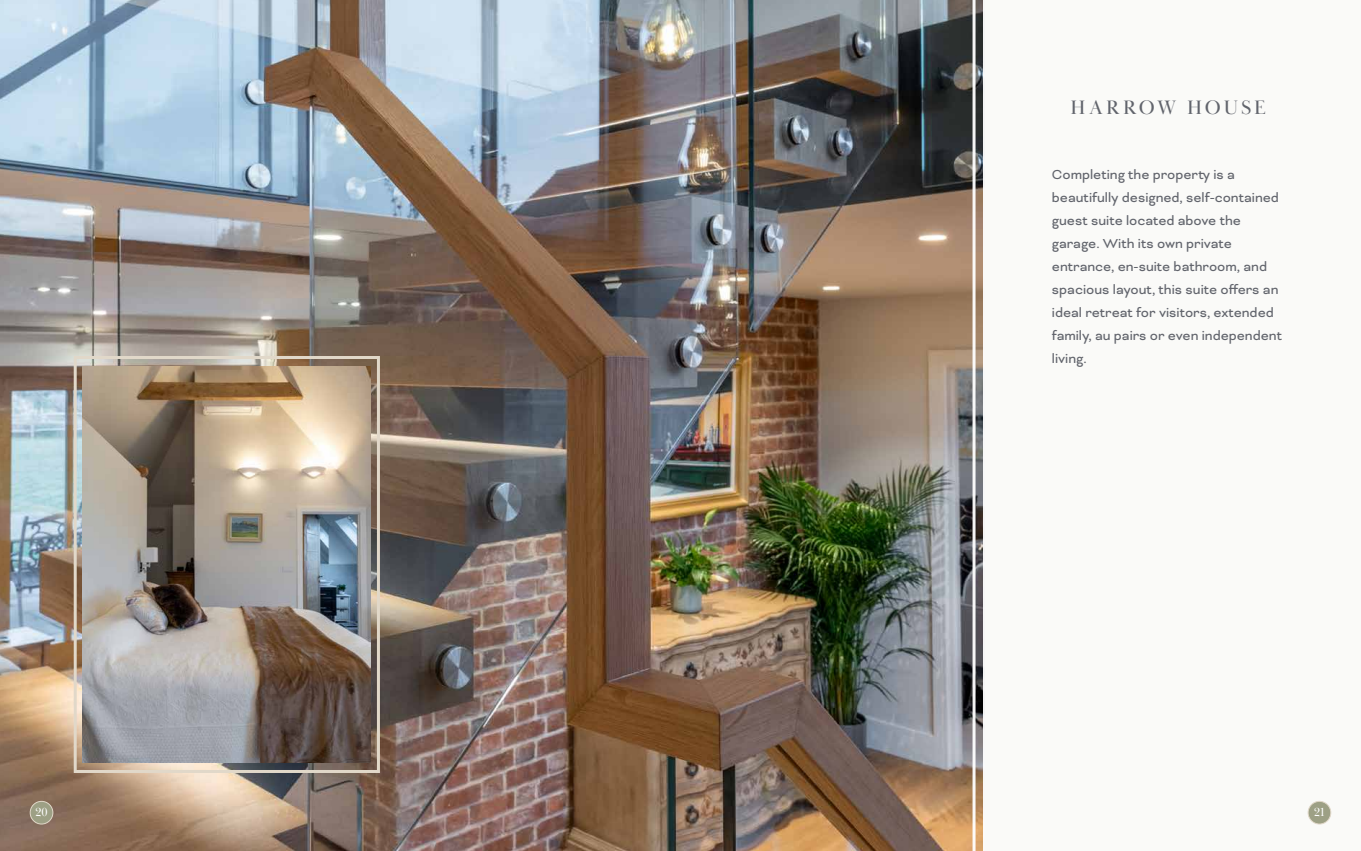
<style>
.page{position:relative;width:1361px;height:851px;background:#fff}
.page>*{position:absolute;margin:0;border:0;box-sizing:border-box;transform-origin:0 0}
.t1{font:20px "Baskerville Display PT";letter-spacing:.15em;color:#61646c}
.t2{font:15px/23px "Bicyclette";color:#61646c}
.t3{font:12px "Baskerville Display PT";color:#fff}
</style>
<div class="page">
<img style="left:0;top:0;width:982px;height:850px">
<div style="left:982px;top:0;width:379px;height:850px;background:#fafaf8"></div>
<hr style="left:972px;top:0;width:3px;height:850px;background:#fff">
<div style="left:74px;top:356px;width:306px;height:416px;border:3px solid #e1d8c9"></div>
<img style="left:83px;top:366px;width:288px;height:396px">
<div style="left:30px;top:801px;width:23px;height:22px;background:#9da085;border-radius:50%"></div>
<div style="left:30px;top:801px;width:23px;height:23px;border:1px solid #e1d8c9;border-radius:50%"></div>
<div style="left:1308px;top:801px;width:22px;height:22px;background:#9da085;border-radius:50%"></div>
<div style="left:1308px;top:801px;width:23px;height:23px;border:1px solid #e1d8c9;border-radius:50%"></div>
<h1 class="t1" style="left:1070px;top:95px;width:197px">HARROW HOUSE</h1>
<p class="t2" style="left:1052px;top:163px;width:232px">Completing the property is a beautifully designed, self-contained guest suite located above the garage. With its own private entrance, en-suite bathroom, and spacious layout, this suite offers an ideal retreat for visitors, extended family, au pairs or even independent living.</p>
<p class="t3" style="left:35px;top:804px;width:14px">20</p>
<p class="t3" style="left:1314px;top:804px;width:12px">21</p>
</div>
